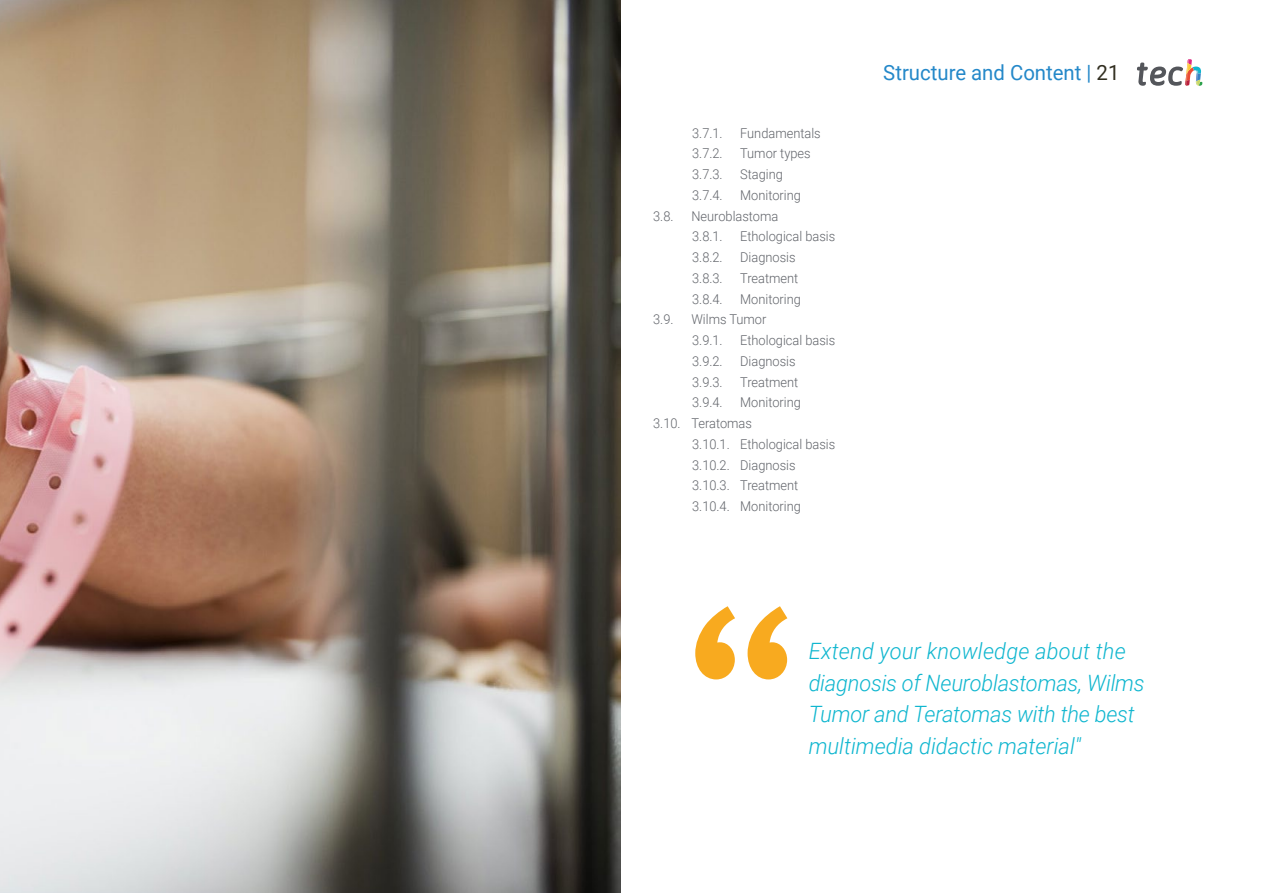
<style>
.page{position:relative;width:1263px;height:893px;background:#fff}
.page>*{position:absolute;margin:0;border:0;box-sizing:border-box;transform-origin:0 0}
.t1{font:italic 300 22.5px/31.5px "Roboto";letter-spacing:-.01em;color:#0fb6cf}
.t2{font:21px "Roboto";color:#2488c9}
.t3{font:300 13.5px/20.7px "Roboto";color:#61646a;scale:.95 1}
.s1{color:#312e20}
</style>
<div class="page">
<svg style="left:1137px;top:59px;width:65px;height:27px"></svg>
<svg style="left:695px;top:606px;width:92px;height:73px"></svg>
<img style="left:0;top:0;width:621px;height:893px">
<p class="t3" style="left:692px;top:122px;width:34px">3.7.1.</p>
<p class="t3" style="left:740px;top:122px;width:86px">Fundamentals</p>
<p class="t3" style="left:692px;top:143px;width:34px">3.7.2.</p>
<p class="t3" style="left:740px;top:143px;width:76px">Tumor types</p>
<p class="t3" style="left:692px;top:164px;width:34px">3.7.3.</p>
<p class="t3" style="left:740px;top:164px;width:46px">Staging</p>
<p class="t3" style="left:692px;top:184px;width:34px">3.7.4.</p>
<p class="t3" style="left:740px;top:184px;width:65px">Monitoring</p>
<p class="t3" style="left:653px;top:205px;width:23px">3.8.</p>
<p class="t3" style="left:691px;top:205px;width:93px">Neuroblastoma<br>3.8.1.</p>
<p class="t3" style="left:740px;top:226px;width:101px">Ethological basis</p>
<p class="t3" style="left:692px;top:247px;width:34px">3.8.2.</p>
<p class="t3" style="left:740px;top:247px;width:60px">Diagnosis</p>
<p class="t3" style="left:692px;top:267px;width:34px">3.8.3.</p>
<p class="t3" style="left:740px;top:267px;width:63px">Treatment</p>
<p class="t3" style="left:692px;top:288px;width:34px">3.8.4.</p>
<p class="t3" style="left:740px;top:288px;width:65px">Monitoring</p>
<p class="t3" style="left:653px;top:309px;width:23px">3.9.</p>
<p class="t3" style="left:691px;top:309px;width:80px">Wilms Tumor<br>3.9.1.</p>
<p class="t3" style="left:740px;top:330px;width:101px">Ethological basis</p>
<p class="t3" style="left:692px;top:350px;width:34px">3.9.2.</p>
<p class="t3" style="left:740px;top:350px;width:60px">Diagnosis</p>
<p class="t3" style="left:692px;top:371px;width:34px">3.9.3.</p>
<p class="t3" style="left:740px;top:371px;width:63px">Treatment</p>
<p class="t3" style="left:692px;top:392px;width:34px">3.9.4.</p>
<p class="t3" style="left:653px;top:392px;width:157px;text-indent:87px">Monitoring<br>3.10. Teratomas</p>
<p class="t3" style="left:692px;top:433px;width:152px">3.10.1. Ethological basis<br>3.10.2. Diagnosis<br>3.10.3. Treatment<br>3.10.4. Monitoring</p>
<h2 class="t2" style="left:883px;top:57px;width:238px">Structure and Content | <span class="s1">21</span></h2>
<h1 class="t1" style="left:809px;top:635px;width:338px">Extend your knowledge about the diagnosis of Neuroblastomas, Wilms Tumor and Teratomas with the best multimedia didactic material"</h1>
</div>
